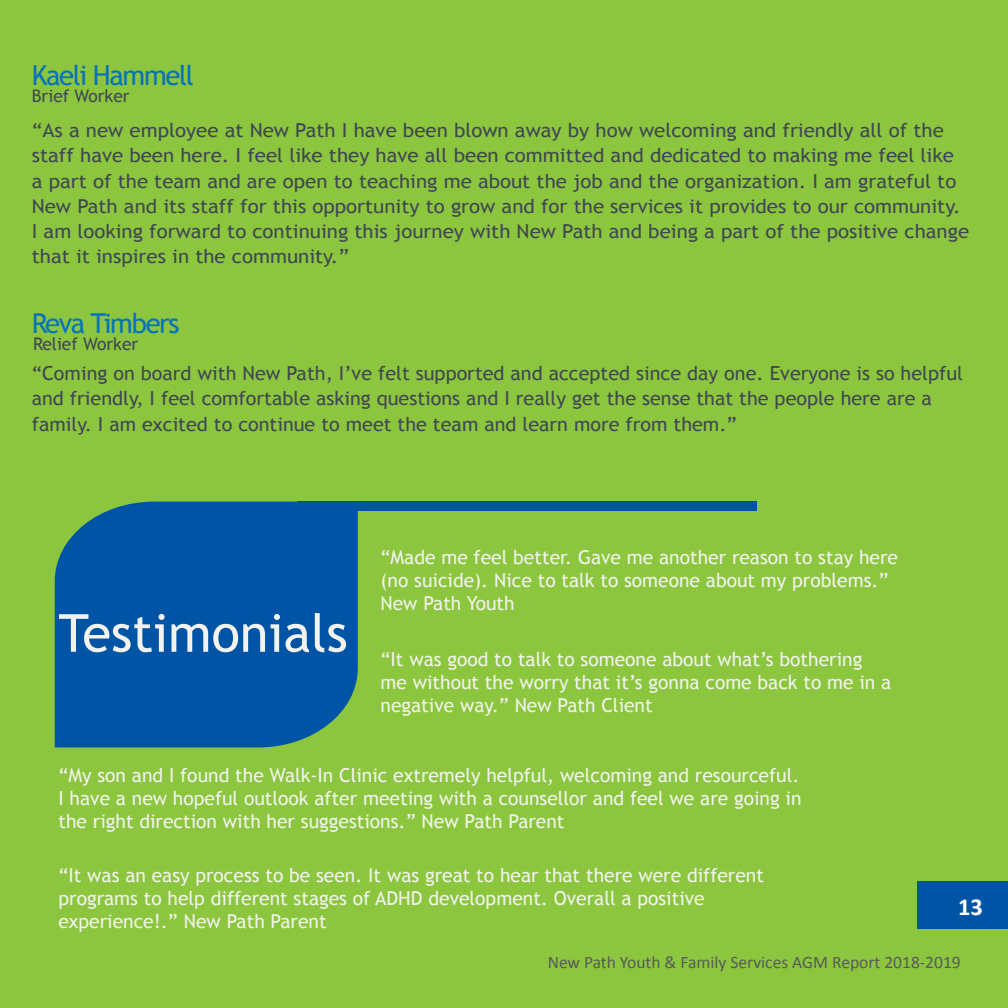
<style>
.page{position:relative;width:1008px;height:1008px;background:#8cc63f}
.page>*{position:absolute;margin:0;border:0;box-sizing:border-box;transform-origin:0 0}
.t1{font:52.5px "Trebuchet MS";color:#f2f3ee}
.t2{font:27.47px "Trebuchet MS";letter-spacing:-.05em;color:#0872ba}
.t3{font:700 24.5px "Calibri";color:#fff}
.t4{font:19.25px/23.1px "Trebuchet MS";color:#f2f3ee}
.t5{font:19.25px/25.2px "Trebuchet MS";color:#3f4652;scale:1.06 1}
.t6{font:19.25px/25.2px "Trebuchet MS";color:#3f4652}
.t7{font:17.5px "Calibri";color:#58595b}
.t8{font:17.32px "Trebuchet MS";color:#3f4652}
</style>
<div class="page">
<div style="left:917px;top:881px;width:91px;height:48px;background:#0054a6"></div>
<div style="left:55px;top:502px;width:303px;height:245px;background:#0054a6"></div>
<div style="left:297px;top:501px;width:459px;height:10px;background:#0054a6"></div>
<p class="t2" style="left:32px;top:59px;width:164px">Kaeli Hammell</p>
<p class="t8" style="left:32px;top:86px;width:99px">Brief Worker</p>
<p class="t5" style="left:32px;top:118px;width:886px">“As a new employee at New Path I have been blown away by how welcoming and friendly all of the staff have been here. I feel like they have all been committed and dedicated to making me feel like a part of the team and are open to teaching me about the job and the organization. I am grateful to New Path and its staff for this opportunity to grow and for the services it provides to our community.<br>I am looking forward to continuing this journey with New Path and being a part of the positive change that it inspires in the community.”</p>
<p class="t2" style="left:32px;top:307px;width:149px">Reva Timbers</p>
<p class="t8" style="left:33px;top:334px;width:107px">Relief Worker</p>
<p class="t6" style="left:32px;top:361px;width:933px">“Coming on board with New Path, I’ve felt supported and accepted since day one. Everyone is so helpful and friendly, I feel comfortable asking questions and I really get the sense that the people here are a family. I am excited to continue to meet the team and learn more from them.”</p>
<p class="t1" style="left:58px;top:602px;width:291px">Testimonials</p>
<p class="t4" style="left:381px;top:546px;width:519px">“Made me feel better. Gave me another reason to stay here</p>
<p class="t4" style="left:381px;top:569px;width:510px">(no suicide). Nice to talk to someone about my problems.”</p>
<p class="t4" style="left:381px;top:592px;width:136px">New Path Youth</p>
<p class="t4" style="left:381px;top:648px;width:512px">“It was good to talk to someone about what’s bothering me without the worry that it’s gonna come back to me in a negative way.” New Path Client</p>
<p class="t4" style="left:58px;top:764px;width:745px;text-align:justify">“My son and I found the Walk-In Clinic extremely helpful, welcoming and resourceful.<br>I have a new hopeful outlook after meeting with a counsellor and feel we are going in the right direction with her suggestions.” New Path Parent</p>
<p class="t4" style="left:58px;top:864px;width:707px">“It was an easy process to be seen. It was great to hear that there were different programs to help different stages of ADHD development. Overall a positive experience!.” New Path Parent</p>
<p class="t7" style="left:548px;top:951px;width:415px">New Path Youth &amp; Family Services AGM Report 2018-2019</p>
<p class="t3" style="left:958px;top:891px;width:26px">13</p>
</div>
